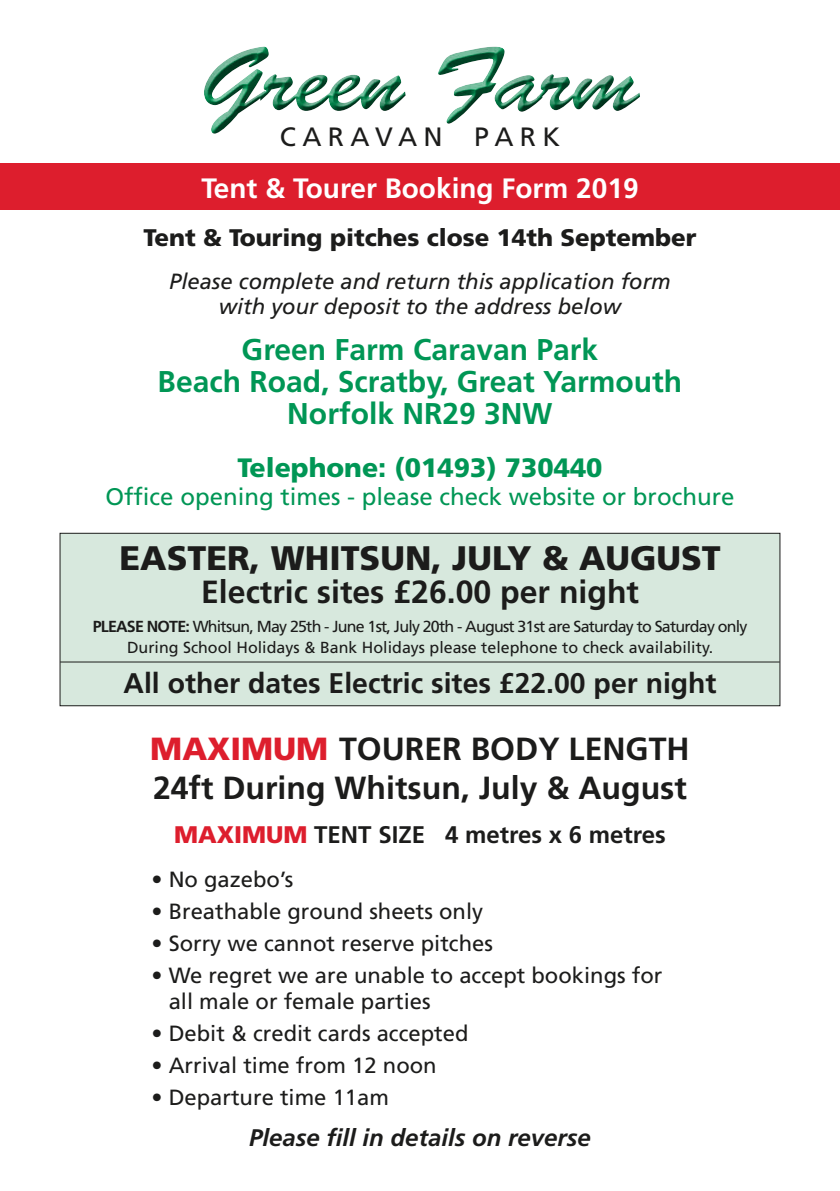
<style>
.page{position:relative;width:840px;height:1191px;background:#fff}
.page>*{position:absolute;margin:0;border:0;box-sizing:border-box;transform-origin:0 0}
.t1{font:91.4px "Brush Script Std";color:#009655}
.t2{font:900 34px "Frutiger";color:#1c1c1b}
.t3{font:700 32px/38.4px "Frutiger";color:#1c1c1b}
.t4{font:700 30px/32px "Frutiger";color:#009655;text-align:center}
.t5{font:700 28.4px "Frutiger";color:#1c1c1b}
.t6{font:700 28px "Frutiger";color:#fff}
.t7{font:900 26.6px "Frutiger";color:#009655}
.t8{font:26.6px "Frutiger";letter-spacing:.24em;color:#1c1c1b}
.t9{font:24px "Frutiger";color:#009655}
.t10{font:900 24px "Frutiger";color:#1c1c1b}
.t11{font:700 24px "Frutiger";color:#1c1c1b}
.t12{font:italic 700 24px "Frutiger";color:#1c1c1b}
.t13{font:22px/26px "Frutiger";color:#1c1c1b}
.t14{font:italic 22px/25px "Frutiger";color:#1c1c1b;text-align:center}
.t15{font:16px/21.2px "Frutiger";color:#1c1c1b;text-align:center}
.s1{font-weight:700}
.s2{font-weight:900;color:#dd1e2d}
</style>
<div class="page">
<div style="left:60px;top:533px;width:719px;height:172px;background:#d7e8dd"></div>
<div style="left:60px;top:533px;width:720px;height:173px;border:1px solid #1c1c1b"></div>
<hr style="left:60px;top:661px;width:719px;height:1px;background:#1c1c1b">
<div style="left:187px;top:36px;width:471px;height:115px;background:#1c1c1b;opacity:.75"></div>
<div style="left:0;top:163px;width:839px;height:47px;background:#dd1e2d"></div>
<h1 class="t1" style="left:201px;top:29px;width:439px">Green Farm</h1>
<p class="t8" style="left:279px;top:121px;width:282px">CARAVAN PARK</p>
<p class="t6" style="left:201px;top:171px;width:438px">Tent &amp; Tourer Booking Form 2019</p>
<p class="t10" style="left:143px;top:223px;width:554px">Tent &amp; Touring pitches close 14th September</p>
<p class="t14" style="left:169px;top:268px;width:503px">Please complete and return this application form with your deposit to the address below</p>
<h3 class="t4" style="left:157px;top:333px;width:526px">Green Farm Caravan Park<br>Beach Road, Scratby, Great Yarmouth<br>Norfolk NR29 3NW</h3>
<p class="t7" style="left:237px;top:452px;width:366px">Telephone: (01493) 730440</p>
<p class="t9" style="left:105px;top:483px;width:630px">Office opening times - please check website or brochure</p>
<h2 class="t2" style="left:119px;top:537px;width:602px">EASTER, WHITSUN, JULY &amp; AUGUST</h2>
<h3 class="t3" style="left:201px;top:572px;width:439px">Electric sites £26.00 per night</h3>
<p class="t15" style="left:93px;top:616px;width:655px"><span class="s1">PLEASE NOTE:</span> Whitsun, May 25th - June 1st, July 20th - August 31st are Saturday to Saturday only<br>During School Holidays &amp; Bank Holidays please telephone to check availability.</p>
<p class="t5" style="left:123px;top:667px;width:594px">All other dates Electric sites £22.00 per night</p>
<h3 class="t3" style="left:150px;top:729px;width:540px"><span class="s2">MAXIMUM</span> TOURER BODY LENGTH<br>24ft During Whitsun, July &amp; August</h3>
<p class="t11" style="left:174px;top:820px;width:493px"><span class="s2">MAXIMUM</span> TENT SIZE 4 metres x 6 metres</p>
<p class="t13" style="left:151px;top:866px;width:143px">• No gazebo’s</p>
<p class="t13" style="left:151px;top:898px;width:333px">• Breathable ground sheets only</p>
<p class="t13" style="left:151px;top:930px;width:343px">• Sorry we cannot reserve pitches</p>
<p class="t13" style="left:168px;top:962px;width:495px;text-indent:-17px">• We regret we are unable to accept bookings for all male or female parties</p>
<p class="t13" style="left:151px;top:1020px;width:318px">• Debit &amp; credit cards accepted</p>
<p class="t13" style="left:151px;top:1052px;width:286px">• Arrival time from 12 noon</p>
<p class="t13" style="left:151px;top:1084px;width:239px">• Departure time 11am</p>
<p class="t12" style="left:249px;top:1124px;width:343px">Please fill in details on reverse</p>
</div>
